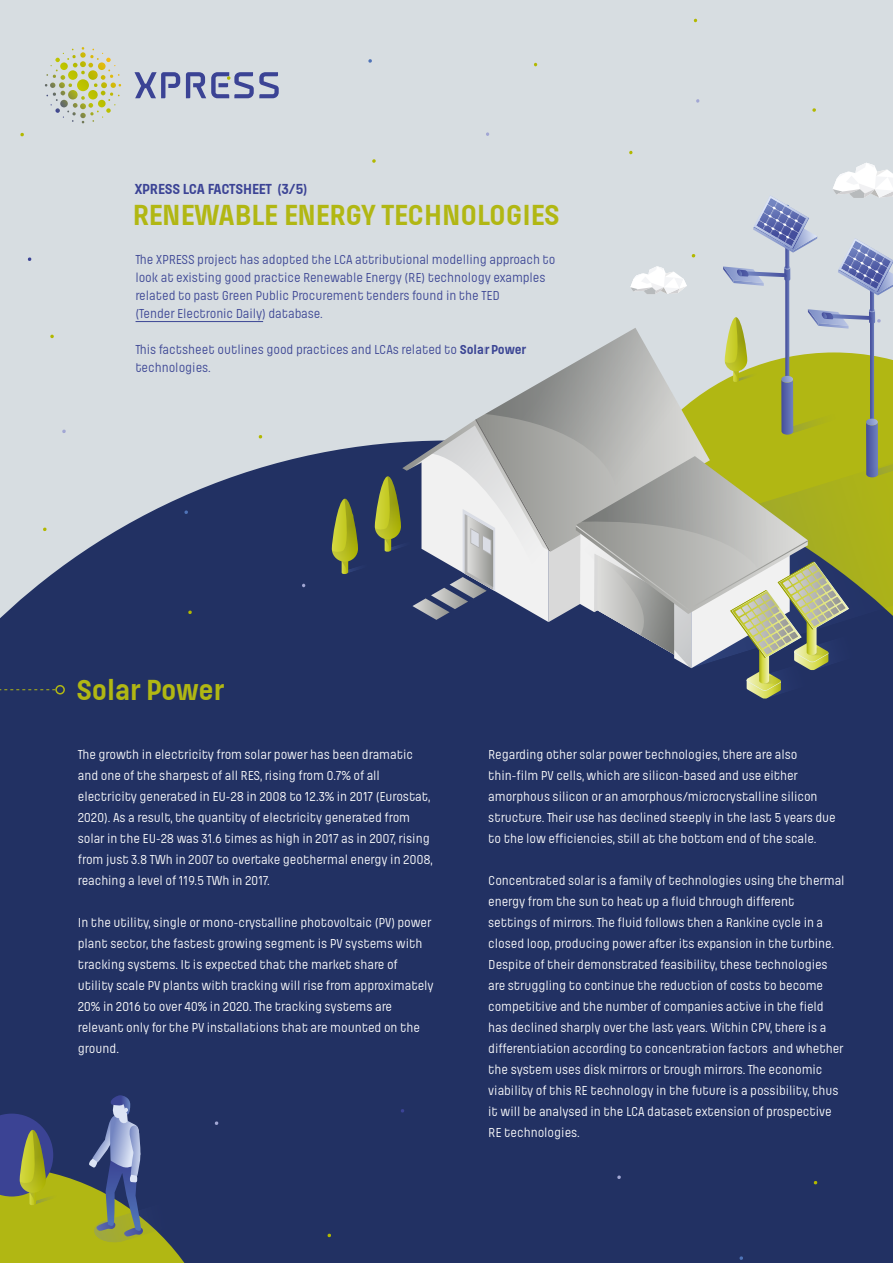
<style>
.page{position:relative;width:893px;height:1263px;background:#d7dde1}
.page>*{position:absolute;margin:0;border:0;box-sizing:border-box;transform-origin:0 0}
.t1{font:700 30px "Pilcrow W03";letter-spacing:-.005em;color:#b1b713}
.t2{font:700 15px "Pilcrow W03";letter-spacing:-.02em;color:#3b4395}
.t3{font:13.5px/21px "Pilcrow W03";color:#fff}
.t4{font:13.5px/18px "Pilcrow W03";letter-spacing:-.005em;color:#3b4594}
.s1{font-weight:700}
</style>
<div class="page">
<svg style="left:134px;top:72px;width:46px;height:26px"></svg>
<svg style="left:50px;top:47px;width:66px;height:24px"></svg>
<svg style="left:368px;top:59px;width:4px;height:4px"></svg>
<svg style="left:186px;top:72px;width:93px;height:26px"></svg>
<svg style="left:20px;top:132px;width:4px;height:5px"></svg>
<svg style="left:27px;top:257px;width:5px;height:4px"></svg>
<svg style="left:50px;top:334px;width:4px;height:4px"></svg>
<svg style="left:812px;top:108px;width:4px;height:4px"></svg>
<svg style="left:696px;top:99px;width:4px;height:4px"></svg>
<div style="left:0;top:450px;width:893px;height:813px;background:#223163"></div>
<svg style="left:187px;top:610px;width:6px;height:5px"></svg>
<svg style="left:184px;top:510px;width:5px;height:5px"></svg>
<svg style="left:258px;top:435px;width:5px;height:4px"></svg>
<svg style="left:62px;top:429px;width:4px;height:4px"></svg>
<svg style="left:42px;top:527px;width:5px;height:5px"></svg>
<svg style="left:739px;top:1255px;width:5px;height:6px"></svg>
<svg style="left:813px;top:1180px;width:5px;height:5px"></svg>
<svg style="left:616px;top:1174px;width:6px;height:6px"></svg>
<svg style="left:327px;top:1233px;width:5px;height:5px"></svg>
<svg style="left:400px;top:1108px;width:5px;height:5px"></svg>
<hr style="left:136px;top:321px;width:127px;height:1px;background:#3b4594">
<svg style="left:0;top:689px;width:55px;height:1px"></svg>
<div style="left:55px;top:685px;width:10px;height:9px;border:2px solid #b1b713;border-radius:50%"></div>
<svg style="left:0;top:1095px;width:228px;height:168px"></svg>
<svg style="left:332px;top:151px;width:561px;height:548px"></svg>
<p class="t2" style="left:135px;top:182px;width:174px">XPRESS LCA FACTSHEET (3/5)</p>
<h1 class="t1" style="left:133px;top:199px;width:429px">RENEWABLE ENERGY TECHNOLOGIES</h1>
<p class="t4" style="left:135px;top:251px;width:422px">The XPRESS project has adopted the LCA attributional modelling approach to look at existing good practice Renewable Energy (RE) technology examples related to past Green Public Procurement tenders found in the TED<br>(Tender Electronic Daily) database.</p>
<p class="t4" style="left:135px;top:341px;width:392px">This factsheet outlines good practices and LCAs related to <span class="s1">Solar Power </span>technologies.</p>
<h1 class="t1" style="left:76px;top:675px;width:149px">Solar Power</h1>
<p class="t3" style="left:78px;top:744px;width:356px">The growth in electricity from solar power has been dramatic and one of the sharpest of all RES, rising from 0.7% of all electricity generated in EU-28 in 2008 to 12.3% in 2017 (Eurostat, 2020). As a result, the quantity of electricity generated from solar in the EU-28 was 31.6 times as high in 2017 as in 2007, rising from just 3.8 TWh in 2007 to overtake geothermal energy in 2008, reaching a level of 119.5 TWh in 2017.</p>
<p class="t3" style="left:78px;top:912px;width:357px">In the utility, single or mono-crystalline photovoltaic (PV) power plant sector, the fastest growing segment is PV systems with tracking systems. It is expected that the market share of utility scale PV plants with tracking will rise from approximately 20% in 2016 to over 40% in 2020. The tracking systems are relevant only for the PV installations that are mounted on the ground.</p>
<p class="t3" style="left:488px;top:744px;width:349px">Regarding other solar power technologies, there are also thin-film PV cells, which are silicon-based and use either amorphous silicon or an amorphous/microcrystalline silicon structure. Their use has declined steeply in the last 5 years due to the low efficiencies, still at the bottom end of the scale.</p>
<p class="t3" style="left:488px;top:870px;width:358px">Concentrated solar is a family of technologies using the thermal energy from the sun to heat up a fluid through different settings of mirrors. The fluid follows then a Rankine cycle in a closed loop, producing power after its expansion in the turbine.<br>Despite of their demonstrated feasibility, these technologies are struggling to continue the reduction of costs to become competitive and the number of companies active in the field has declined sharply over the last years. Within CPV, there is a differentiation according to concentration factors and whether the system uses disk mirrors or trough mirrors. The economic viability of this RE technology in the future is a possibility, thus it will be analysed in the LCA dataset extension of prospective RE technologies.</p>
</div>
